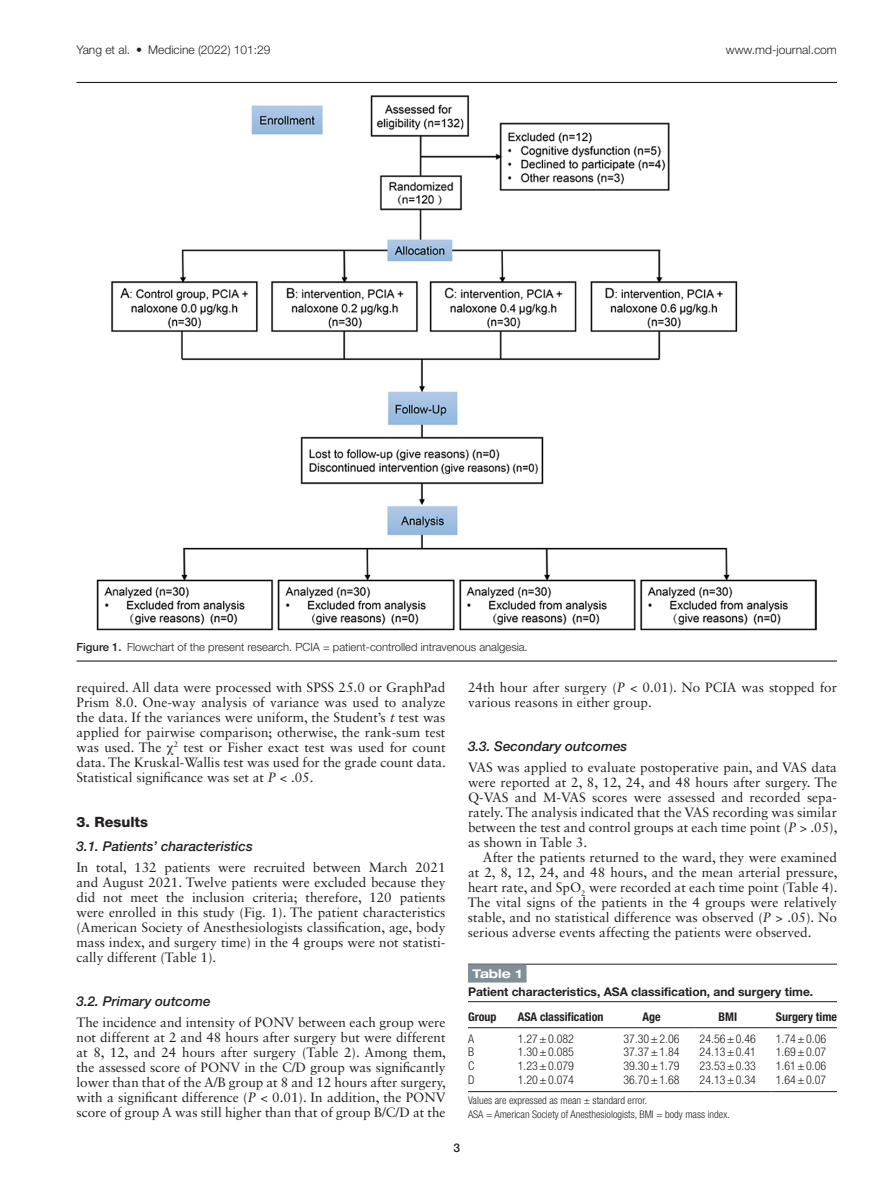
<style>
.page{position:relative;width:891px;height:1188px;background:#fff}
.page>*{position:absolute;margin:0;border:0;box-sizing:border-box;transform-origin:0 0}
.t1{font:800 14.25px "Helvetica Neue LT Std";color:#231f20}
.t2{font:13.5px/15px "Sabon LT Std";color:#231f20;text-align:justify}
.t3{font:italic 500 13.5px "Helvetica Neue LT Std";color:#231f20}
.t4{font:300 condensed 12px "Helvetica Neue LT Std";color:#231f20}
.t5{font:700 12px "Helvetica Neue LT Std";color:#231f20}
.t6{font:300 12px "Helvetica Neue LT Std";color:#231f20}
.t7{font:700 condensed 12px "Helvetica Neue LT Std";color:#231f20}
.t8{font:700 expanded 12px "Helvetica Neue LT Std";color:#fff}
.t9{font:500 12px "Helvetica Neue LT Std";color:#231f20}
.t10{font:300 11.25px "Helvetica Neue LT Std";color:#231f20}
.t11{font:300 condensed 10.5px/13.5px "Helvetica Neue LT Std";color:#231f20}
.s1{font-weight:500}
.s2{font-style:italic}
.s3{font-family:"Gandhari Unicode"}
</style>
<div class="page">
<img style="left:97px;top:95px;width:720px;height:536px">
<hr style="left:76px;top:82px;width:761px;height:1px;background:#231f20">
<hr style="left:76px;top:660px;width:761px;height:2px;background:#231f20">
<hr style="left:468px;top:964px;width:369px;height:1px;background:#231f20">
<div style="left:468px;top:965px;width:59px;height:18px;background:#7f9098"></div>
<hr style="left:468px;top:1001px;width:369px;height:1px;background:#231f20">
<hr style="left:468px;top:1027px;width:45px;height:1px;background:#231f20">
<hr style="left:513px;top:1027px;width:106px;height:1px;background:#231f20">
<hr style="left:619px;top:1027px;width:76px;height:1px;background:#231f20">
<hr style="left:695px;top:1027px;width:76px;height:1px;background:#231f20">
<hr style="left:771px;top:1027px;width:66px;height:1px;background:#231f20">
<hr style="left:468px;top:1091px;width:45px;height:1px;background:#231f20">
<hr style="left:513px;top:1091px;width:106px;height:1px;background:#231f20">
<hr style="left:619px;top:1091px;width:76px;height:1px;background:#231f20">
<hr style="left:695px;top:1091px;width:76px;height:1px;background:#231f20">
<hr style="left:771px;top:1091px;width:66px;height:1px;background:#231f20">
<p class="t6" style="left:76px;top:42px;width:196px">Yang et al. • Medicine (2022) 101:29</p>
<p class="t6" style="left:726px;top:42px;width:113px">www.md-journal.com</p>
<p class="t10" style="left:76px;top:641px;width:453px"><span class="s1">Figure 1.</span> Flowchart of the present research. PCIA = patient-controlled intravenous analgesia.</p>
<p class="t2" style="left:76px;top:679px;width:371px">required. All data were processed with SPSS 25.0 or GraphPad Prism 8.0. One-way analysis of variance was used to analyze the data. If the variances were uniform, the Student’s <span class="s2">t</span> test was applied for pairwise comparison; otherwise, the rank-sum test was used. The <span class="s3">χ</span><sup>2</sup> test or Fisher exact test was used for count data. The Kruskal-Wallis test was used for the grade count data.<br>Statistical significance was set at <span class="s2">P</span> &lt; .05.</p>
<p class="t1" style="left:76px;top:813px;width:73px">3. Results</p>
<p class="t3" style="left:76px;top:838px;width:178px">3.1. Patients’ characteristics</p>
<p class="t2" style="left:76px;top:859px;width:371px">In total, 132 patients were recruited between March 2021 and August 2021. Twelve patients were excluded because they did not meet the inclusion criteria; therefore, 120 patients were enrolled in this study (Fig. 1). The patient characteristics (American Society of Anesthesiologists classification, age, body mass index, and surgery time) in the 4 groups were not statisti&shy;cally different (Table 1).</p>
<p class="t3" style="left:76px;top:993px;width:136px">3.2. Primary outcome</p>
<p class="t2" style="left:76px;top:1015px;width:371px">The incidence and intensity of PONV between each group were not different at 2 and 48 hours after surgery but were different at 8, 12, and 24 hours after surgery (Table 2). Among them, the assessed score of PONV in the C/D group was significantly lower than that of the A/B group at 8 and 12 hours after surgery, with a significant difference (<span class="s2">P</span> &lt; 0.01). In addition, the PONV score of group A was still higher than that of group B/C/D at the</p>
<p class="t2" style="left:468px;top:679px;width:371px">24th hour after surgery (<span class="s2">P</span> &lt; 0.01). No PCIA was stopped for various reasons in either group.</p>
<p class="t3" style="left:468px;top:738px;width:161px">3.3. Secondary outcomes</p>
<p class="t2" style="left:468px;top:760px;width:371px">VAS was applied to evaluate postoperative pain, and VAS data were reported at 2, 8, 12, 24, and 48 hours after surgery. The Q-VAS and M-VAS scores were assessed and recorded sepa&shy;rately. The analysis indicated that the VAS recording was similar between the test and control groups at each time point (<span class="s2">P</span> &gt; .05), as shown in Table 3.</p>
<p class="t2" style="left:468px;top:850px;width:371px;text-indent:15px">After the patients returned to the ward, they were examined at 2, 8, 12, 24, and 48 hours, and the mean arterial pressure, heart rate, and SpO<sub>2</sub> were recorded at each time point (Table 4).<br>The vital signs of the patients in the 4 groups were relatively stable, and no statistical difference was observed (<span class="s2">P</span> &gt; .05). No serious adverse events affecting the patients were observed.</p>
<p class="t8" style="left:472px;top:966px;width:51px">Table 1</p>
<p class="t5" style="left:468px;top:984px;width:347px">Patient characteristics, ASA classification, and surgery time.</p>
<p class="t7" style="left:468px;top:1010px;width:30px">Group</p>
<p class="t7" style="left:518px;top:1010px;width:87px">ASA classification</p>
<p class="t7" style="left:642px;top:1010px;width:20px">Age</p>
<p class="t7" style="left:718px;top:1010px;width:20px">BMI</p>
<p class="t7" style="left:776px;top:1010px;width:63px">Surgery time</p>
<p class="t4" style="left:468px;top:1032px;width:7px">A</p>
<p class="t4" style="left:518px;top:1032px;width:58px">1.27±0.082</p>
<p class="t4" style="left:623px;top:1032px;width:58px">37.30±2.06</p>
<p class="t4" style="left:700px;top:1032px;width:58px">24.56±0.46</p>
<p class="t4" style="left:776px;top:1032px;width:52px">1.74±0.06</p>
<p class="t4" style="left:468px;top:1045px;width:7px">B</p>
<p class="t4" style="left:518px;top:1045px;width:58px">1.30±0.085</p>
<p class="t4" style="left:623px;top:1045px;width:58px">37.37±1.84</p>
<p class="t4" style="left:700px;top:1045px;width:58px">24.13±0.41</p>
<p class="t4" style="left:776px;top:1045px;width:52px">1.69±0.07</p>
<p class="t4" style="left:468px;top:1059px;width:8px">C</p>
<p class="t4" style="left:518px;top:1059px;width:58px">1.23±0.079</p>
<p class="t4" style="left:623px;top:1059px;width:58px">39.30±1.79</p>
<p class="t4" style="left:700px;top:1059px;width:58px">23.53±0.33</p>
<p class="t4" style="left:776px;top:1059px;width:52px">1.61±0.06</p>
<p class="t4" style="left:468px;top:1073px;width:8px">D</p>
<p class="t4" style="left:518px;top:1073px;width:58px">1.20±0.074</p>
<p class="t4" style="left:623px;top:1073px;width:58px">36.70±1.68</p>
<p class="t4" style="left:700px;top:1073px;width:58px">24.13±0.34</p>
<p class="t4" style="left:776px;top:1073px;width:52px">1.64±0.07</p>
<p class="t11" style="left:468px;top:1093px;width:263px">Values are expressed as mean ± standard error.<br>ASA = American Society of Anesthesiologists, BMI = body mass index.</p>
<p class="t9" style="left:453px;top:1140px;width:8px">3</p>
</div>
